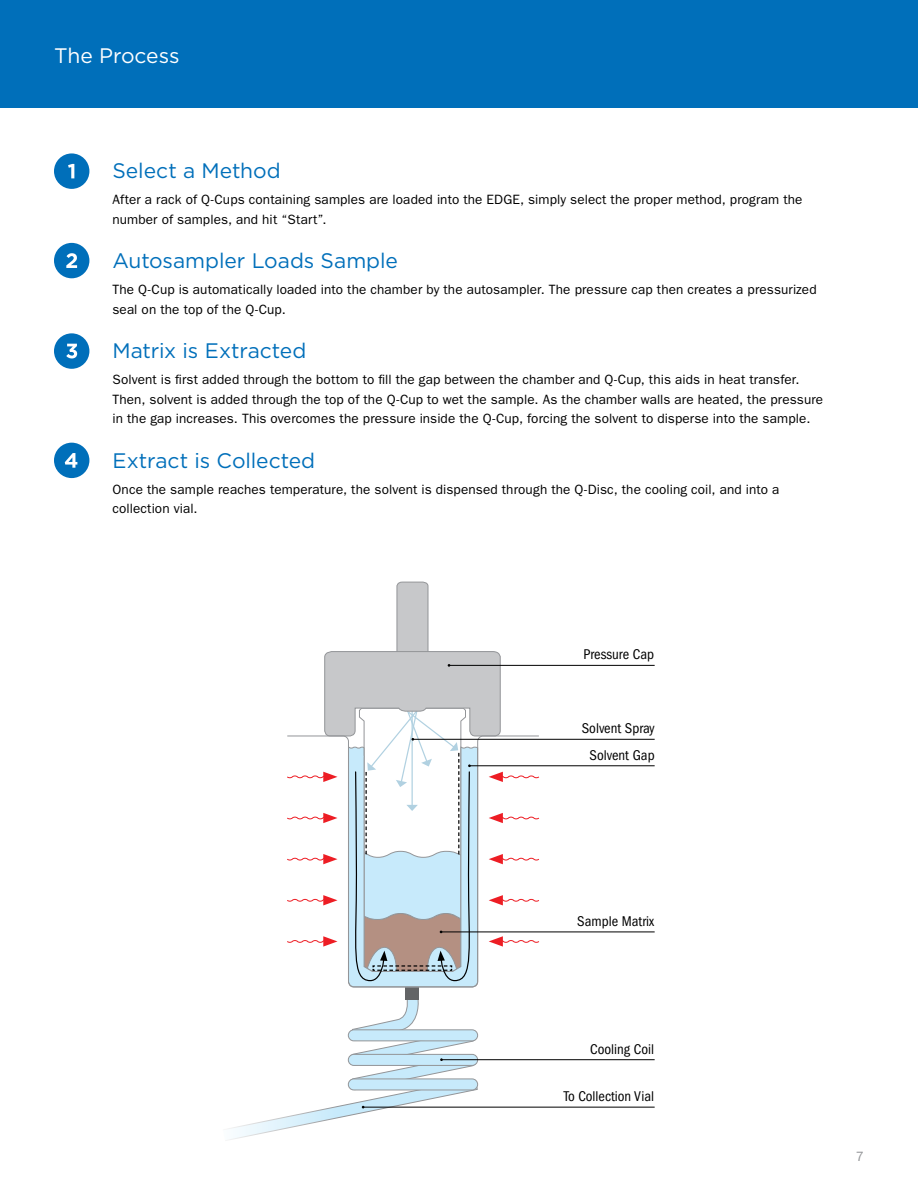
<style>
.page{position:relative;width:918px;height:1188px;background:#fff}
.page>*{position:absolute;margin:0;border:0;box-sizing:border-box;transform-origin:0 0}
.Subject_Headline_Bro{font:21px "Gotham HTF";color:#006fba}
.Page_Header__blue_ba{font:21px "Gotham HTF";letter-spacing:-.005em;color:#fff}
.Paragraph__left_alig{font:condensed 14.7px "ITC Franklin Gothic Std";color:#000}
.Paragraph_Copy{font:13.5px/19.5px "ITC Franklin Gothic Std";letter-spacing:.01em;color:#000}
.t1{font:13.5px "ITC Franklin Gothic Std";color:#939598}
</style>
<div class="page">
<div style="left:0;top:0;width:918px;height:108px;background:#006fba"></div>
<div style="left:406px;top:986px;width:13px;height:14px;background:#636466"></div>
<hr style="left:413px;top:739px;width:242px;height:1px;background:#000">
<hr style="left:469px;top:765px;width:186px;height:1px;background:#000">
<hr style="left:441px;top:932px;width:214px;height:1px;background:#000">
<hr style="left:363px;top:1107px;width:292px;height:1px;background:#000">
<hr style="left:449px;top:665px;width:206px;height:1px;background:#000">
<hr style="left:441px;top:1059px;width:214px;height:1px;background:#000">
<svg style="left:229px;top:997px;width:249px;height:143px"></svg>
<svg style="left:287px;top:581px;width:253px;height:407px"></svg>
<div style="left:54px;top:243px;width:35px;height:35px;background:#006fba;border-radius:50%"></div>
<svg style="left:66px;top:253px;width:11px;height:15px"></svg>
<div style="left:54px;top:153px;width:35px;height:36px;background:#006fba;border-radius:50%"></div>
<svg style="left:68px;top:164px;width:6px;height:14px"></svg>
<div style="left:54px;top:333px;width:35px;height:36px;background:#006fba;border-radius:50%"></div>
<svg style="left:66px;top:344px;width:11px;height:14px"></svg>
<div style="left:54px;top:443px;width:35px;height:35px;background:#006fba;border-radius:50%"></div>
<svg style="left:65px;top:453px;width:12px;height:15px"></svg>
<p class="Page_Header__blue_ba" style="left:54px;top:44px;width:127px">The Process</p>
<p class="Subject_Headline_Bro" style="left:112px;top:159px;width:170px">Select a Method</p>
<p class="Paragraph_Copy" style="left:112px;top:190px;width:692px">After a rack of Q-Cups containing samples are loaded into the EDGE, simply select the proper method, program the number of samples, and hit “Start”.</p>
<p class="Subject_Headline_Bro" style="left:112px;top:249px;width:287px">Autosampler Loads Sample</p>
<p class="Paragraph_Copy" style="left:112px;top:280px;width:706px">The Q-Cup is automatically loaded into the chamber by the autosampler. The pressure cap then creates a pressurized seal on the top of the Q-Cup.</p>
<p class="Subject_Headline_Bro" style="left:112px;top:339px;width:195px">Matrix is Extracted</p>
<p class="Paragraph_Copy" style="left:112px;top:370px;width:712px">Solvent is first added through the bottom to fill the gap between the chamber and Q-Cup, this aids in heat transfer.<br>Then, solvent is added through the top of the Q-Cup to wet the sample. As the chamber walls are heated, the pressure in the gap increases. This overcomes the pressure inside the Q-Cup, forcing the solvent to disperse into the sample.</p>
<p class="Subject_Headline_Bro" style="left:112px;top:449px;width:204px">Extract is Collected</p>
<p class="Paragraph_Copy" style="left:112px;top:480px;width:669px">Once the sample reaches temperature, the solvent is dispensed through the Q-Disc, the cooling coil, and into a collection vial.</p>
<p class="Paragraph__left_alig" style="left:584px;top:646px;width:72px">Pressure Cap</p>
<p class="Paragraph__left_alig" style="left:582px;top:720px;width:74px">Solvent Spray</p>
<p class="Paragraph__left_alig" style="left:590px;top:747px;width:67px">Solvent Gap</p>
<p class="Paragraph__left_alig" style="left:577px;top:913px;width:78px">Sample Matrix</p>
<p class="Paragraph__left_alig" style="left:590px;top:1040px;width:65px">Cooling Coil</p>
<p class="Paragraph__left_alig" style="left:564px;top:1088px;width:92px">To Collection Vial</p>
<p class="t1" style="left:856px;top:1149px;width:10px">7</p>
</div>
